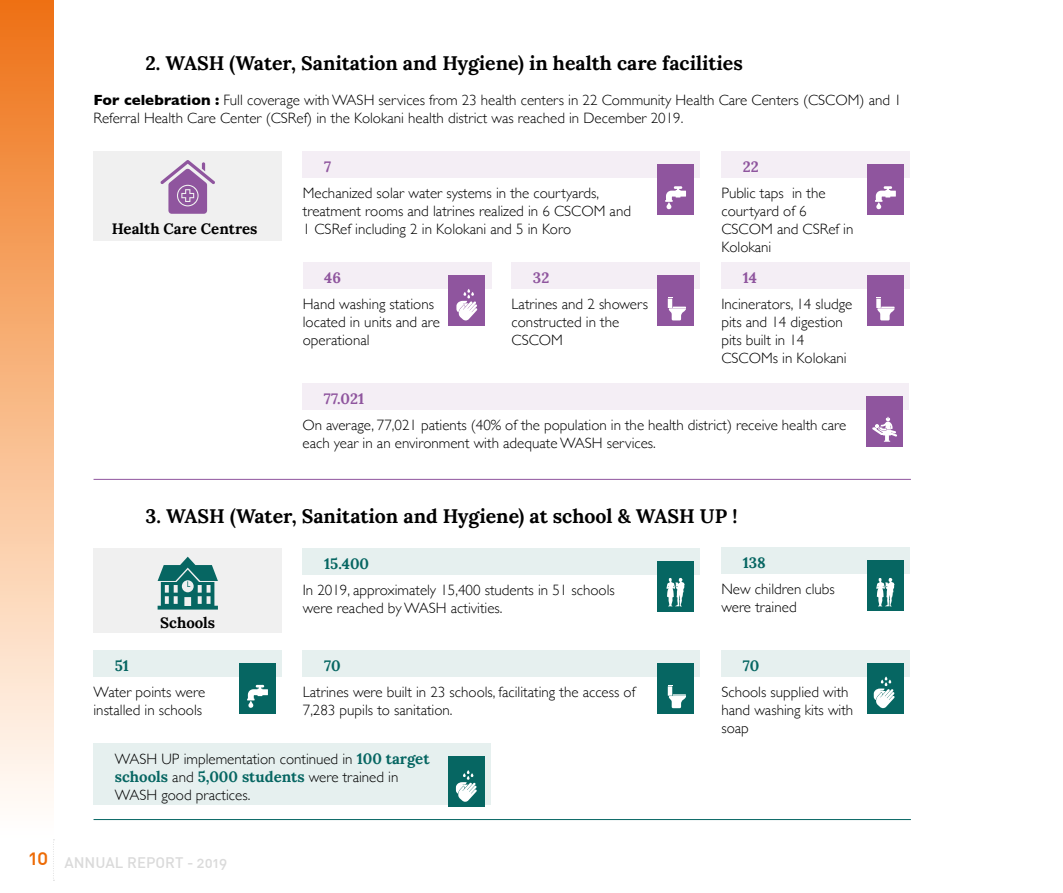
<style>
.page{position:relative;width:1063px;height:893px;background:#fff}
.page>*{position:absolute;margin:0;border:0;box-sizing:border-box;transform-origin:0 0}
.t1{font:700 19.5px "Lora";color:#000}
.t2{font:300 15px/18px "Gill Sans";color:#000}
.t3{font:700 15px "Lora";color:#066662}
.t4{font:700 15px "Lora";color:#000}
.t5{font:15px "DIN Medium Alternate";color:#dadada}
.t6{font:700 15px "Lora";color:#8f559e}
.s1{font-weight:700}
.s2{font-family:"Lora";font-weight:700;color:#066662}
.s3{font-family:"Gill Sans";font-weight:300;color:#000}
</style>
<div class="page">
<div style="left:0;top:0;width:53px;height:841px;background:linear-gradient(to bottom,#ef7315,#fff)"></div>
<svg style="left:53px;top:839px;width:1px;height:42px"></svg>
<div style="left:303px;top:151px;width:397px;height:27px;background:#f4eef5"></div>
<div style="left:303px;top:384px;width:606px;height:26px;background:#f4eef5"></div>
<div style="left:303px;top:262px;width:188px;height:27px;background:#f4eef5"></div>
<div style="left:94px;top:650px;width:188px;height:26px;background:#e6f0ef"></div>
<div style="left:512px;top:262px;width:188px;height:27px;background:#f4eef5"></div>
<div style="left:721px;top:262px;width:189px;height:27px;background:#f4eef5"></div>
<div style="left:721px;top:650px;width:189px;height:26px;background:#e6f0ef"></div>
<div style="left:721px;top:547px;width:189px;height:26px;background:#e6f0ef"></div>
<div style="left:721px;top:151px;width:189px;height:27px;background:#f4eef5"></div>
<div style="left:658px;top:164px;width:36px;height:51px;background:#8f559e"></div>
<div style="left:867px;top:397px;width:36px;height:50px;background:#8f559e"></div>
<div style="left:449px;top:276px;width:36px;height:50px;background:#8f559e"></div>
<div style="left:240px;top:663px;width:36px;height:50px;background:#066662"></div>
<div style="left:658px;top:276px;width:36px;height:50px;background:#8f559e"></div>
<div style="left:867px;top:276px;width:36px;height:50px;background:#8f559e"></div>
<div style="left:867px;top:663px;width:36px;height:50px;background:#066662"></div>
<div style="left:867px;top:560px;width:36px;height:50px;background:#066662"></div>
<div style="left:867px;top:164px;width:36px;height:51px;background:#8f559e"></div>
<div style="left:94px;top:151px;width:188px;height:90px;background:#f0f0f0"></div>
<hr style="left:94px;top:479px;width:817px;height:1px;background:#8f559e">
<hr style="left:94px;top:819px;width:817px;height:1px;background:#066662">
<div style="left:303px;top:548px;width:397px;height:27px;background:#e6f0ef"></div>
<div style="left:303px;top:650px;width:397px;height:26px;background:#e6f0ef"></div>
<div style="left:94px;top:743px;width:397px;height:62px;background:#e6f0ef"></div>
<div style="left:658px;top:561px;width:36px;height:51px;background:#066662"></div>
<div style="left:658px;top:663px;width:36px;height:50px;background:#066662"></div>
<div style="left:448px;top:757px;width:36px;height:50px;background:#066662"></div>
<div style="left:94px;top:548px;width:188px;height:85px;background:#f0f0f0"></div>
<svg style="left:158px;top:557px;width:60px;height:53px"></svg>
<svg style="left:160px;top:160px;width:55px;height:54px"></svg>
<svg style="left:666px;top:578px;width:19px;height:28px"></svg>
<svg style="left:876px;top:578px;width:19px;height:28px"></svg>
<svg style="left:665px;top:186px;width:21px;height:23px"></svg>
<svg style="left:875px;top:186px;width:21px;height:23px"></svg>
<svg style="left:247px;top:685px;width:21px;height:23px"></svg>
<svg style="left:456px;top:289px;width:21px;height:32px"></svg>
<svg style="left:874px;top:676px;width:21px;height:33px"></svg>
<svg style="left:456px;top:770px;width:21px;height:32px"></svg>
<svg style="left:668px;top:297px;width:18px;height:23px"></svg>
<svg style="left:668px;top:685px;width:18px;height:23px"></svg>
<svg style="left:876px;top:297px;width:19px;height:23px"></svg>
<svg style="left:872px;top:417px;width:25px;height:25px"></svg>
<h1 class="t1" style="left:146px;top:51px;width:599px">2. WASH (Water, Sanitation and Hygiene) in health care facilities</h1>
<p class="t2" style="left:94px;top:91px;width:810px"><span class="s1">For celebration :</span> Full coverage with WASH services from 23 health centers in 22 Community Health Care Centers (CSCOM) and 1<br>Referral Health Care Center (CSRef) in the Kolokani health district was reached in December 2019.</p>
<p class="t4" style="left:112px;top:219px;width:147px">Health Care Centres</p>
<p class="t6" style="left:324px;top:157px;width:9px">7</p>
<p class="t2" style="left:303px;top:183px;width:330px">Mechanized solar water systems in the courtyards, treatment rooms and latrines realized in 6 CSCOM and<br>1 CSRef including 2 in Kolokani and 5 in Koro</p>
<p class="t6" style="left:743px;top:157px;width:17px">22</p>
<p class="t2" style="left:721px;top:183px;width:134px">Public taps in the courtyard of 6<br>CSCOM and CSRef in<br>Kolokani</p>
<p class="t6" style="left:324px;top:268px;width:18px">46</p>
<p class="t2" style="left:303px;top:294px;width:139px">Hand washing stations located in units and are operational</p>
<p class="t6" style="left:324px;top:389px;width:42px">77.021</p>
<p class="t6" style="left:533px;top:268px;width:18px">32</p>
<p class="t6" style="left:743px;top:268px;width:16px">14</p>
<p class="t2" style="left:512px;top:294px;width:138px">Latrines and 2 showers constructed in the<br>CSCOM</p>
<p class="t2" style="left:721px;top:294px;width:132px">Incinerators, 14 sludge pits and 14 digestion pits built in 14<br>CSCOMs in Kolokani</p>
<p class="t2" style="left:303px;top:416px;width:545px">On average, 77,021 patients (40% of the population in the health district) receive health care each year in an environment with adequate WASH services.</p>
<h1 class="t1" style="left:146px;top:503px;width:593px">3. WASH (Water, Sanitation and Hygiene) at school &amp; WASH UP !</h1>
<p class="t3" style="left:115px;top:656px;width:16px">51</p>
<p class="t4" style="left:160px;top:612px;width:56px">Schools</p>
<p class="t2" style="left:94px;top:682px;width:113px">Water points were installed in schools</p>
<p class="t3" style="left:324px;top:554px;width:46px">15.400</p>
<p class="t2" style="left:303px;top:580px;width:314px">In 2019, approximately 15,400 students in 51 schools were reached by WASH activities.</p>
<p class="t3" style="left:324px;top:656px;width:18px">70</p>
<p class="t2" style="left:303px;top:682px;width:334px">Latrines were built in 23 schools, facilitating the access of<br>7,283 pupils to sanitation.</p>
<p class="t2" style="left:115px;top:749px;width:316px">WASH UP implementation continued in <span class="s2">100 target</span></p>
<p class="t3" style="left:115px;top:767px;width:285px">schools <span class="s3">and</span> 5,000 students <span class="s3">were trained in</span></p>
<p class="t2" style="left:115px;top:785px;width:137px">WASH good practices.</p>
<p class="t5" style="left:29px;top:852px;width:200px"><sup>10</sup> ANNUAL REPORT - 2019</p>
<p class="t3" style="left:743px;top:553px;width:25px">138</p>
<p class="t2" style="left:721px;top:579px;width:115px">New children clubs were trained</p>
<p class="t3" style="left:743px;top:656px;width:18px">70</p>
<p class="t2" style="left:721px;top:682px;width:133px">Schools supplied with hand washing kits with soap</p>
</div>
